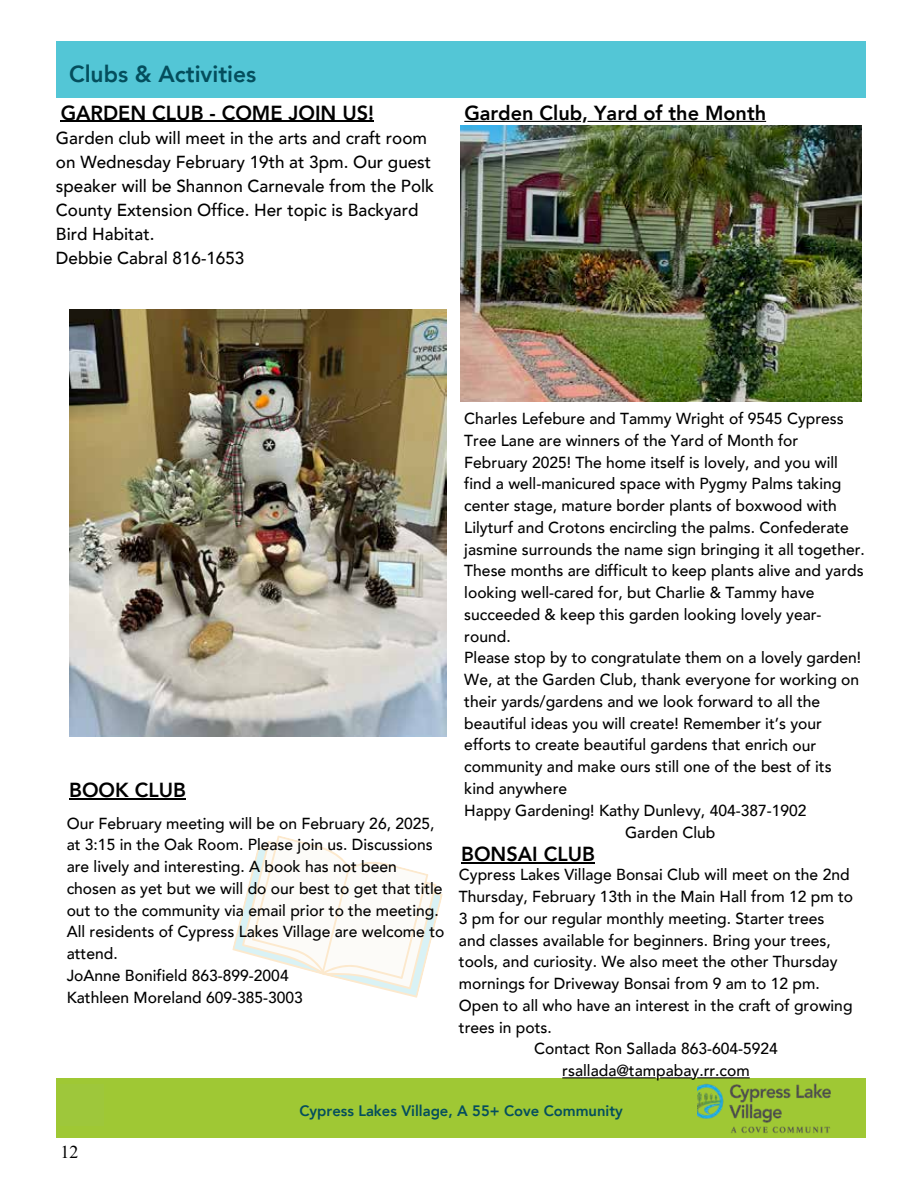
<style>
.page{position:relative;width:918px;height:1188px;background:#fff}
.page>*{position:absolute;margin:0;border:0;box-sizing:border-box;transform-origin:0 0}
.t1{font:800 23.25px "Avenir";color:#044e5d}
.t2{font:800 20.4px "Avenir";color:#000}
.t3{font:800 20.25px "Avenir";color:#000}
.t4{font:18px "Times New Roman";color:#000}
.t5{font:500 17.4px/24px "Avenir";color:#000}
.t6{font:500 15.9px/21.8px "Avenir";color:#000}
.t7{font:800 15.15px "Avenir";color:#044e5d}
</style>
<div class="page">
<div style="left:56px;top:41px;width:810px;height:57px;background:#53c6d6"></div>
<div style="left:56px;top:1078px;width:810px;height:59px;background:#9fc834"></div>
<img style="left:697px;top:1083px;width:134px;height:50px">
<img style="left:461px;top:125px;width:401px;height:277px">
<img style="left:69px;top:309px;width:378px;height:428px">
<hr style="left:61px;top:121px;width:313px;height:1px;background:#000">
<hr style="left:587px;top:121px;width:179px;height:1px;background:#000">
<hr style="left:464px;top:121px;width:117px;height:1px;background:#000">
<hr style="left:461px;top:862px;width:134px;height:1px;background:#000">
<svg style="left:232px;top:835px;width:211px;height:163px"></svg>
<hr style="left:697px;top:1077px;width:53px;height:1px;background:#000">
<hr style="left:660px;top:1077px;width:32px;height:1px;background:#000">
<hr style="left:562px;top:1077px;width:94px;height:1px;background:#000">
<hr style="left:69px;top:798px;width:117px;height:2px;background:#000">
<div style="left:60px;top:1084px;width:44px;height:41px;background:#9ec73b"></div>
<h1 class="t1" style="left:69px;top:56px;width:189px">Clubs &amp; Activities</h1>
<p class="t2" style="left:61px;top:97px;width:315px">GARDEN CLUB - COME JOIN US!</p>
<p class="t5" style="left:56px;top:125px;width:380px">Garden club will meet in the arts and craft room on Wednesday February 19th at 3pm. Our guest speaker will be Shannon Carnevale from the Polk County Extension Office. Her topic is Backyard Bird Habitat.<br>Debbie Cabral 816-1653</p>
<p class="t3" style="left:464px;top:97px;width:303px">Garden Club, Yard of the Month</p>
<p class="t3" style="left:69px;top:775px;width:118px">BOOK CLUB</p>
<p class="t6" style="left:67px;top:811px;width:379px">Our February meeting will be on February 26, 2025, at 3:15 in the Oak Room. Please join us. Discussions are lively and interesting. A book has not been chosen as yet but we will do our best to get that title out to the community via email prior to the meeting.<br>All residents of Cypress Lakes Village are welcome to attend.<br>JoAnne Bonifield 863-899-2004<br>Kathleen Moreland 609-385-3003</p>
<p class="t6" style="left:464px;top:407px;width:381px">Charles Lefebure and Tammy Wright of 9545 Cypress</p>
<p class="t6" style="left:464px;top:429px;width:336px">Tree Lane are winners of the Yard of Month for</p>
<p class="t6" style="left:464px;top:450px;width:375px">February 2025! The home itself is lovely, and you will</p>
<p class="t6" style="left:464px;top:472px;width:379px">find a well-manicured space with Pygmy Palms taking</p>
<p class="t6" style="left:464px;top:494px;width:374px">center stage, mature border plants of boxwood with</p>
<p class="t6" style="left:464px;top:516px;width:386px">Lilyturf and Crotons encircling the palms. Confederate</p>
<p class="t6" style="left:464px;top:537px;width:402px">jasmine surrounds the name sign bringing it all together.</p>
<p class="t6" style="left:464px;top:559px;width:401px">These months are difficult to keep plants alive and yards</p>
<p class="t6" style="left:464px;top:581px;width:352px">looking well-cared for, but Charlie &amp; Tammy have</p>
<p class="t6" style="left:464px;top:603px;width:359px">succeeded &amp; keep this garden looking lovely year-</p>
<p class="t6" style="left:464px;top:624px;width:48px">round.</p>
<p class="t6" style="left:464px;top:646px;width:398px">Please stop by to congratulate them on a lovely garden!</p>
<p class="t6" style="left:464px;top:668px;width:396px">We, at the Garden Club, thank everyone for working on</p>
<p class="t6" style="left:464px;top:690px;width:358px">their yards/gardens and we look forward to all the</p>
<p class="t6" style="left:464px;top:711px;width:359px">beautiful ideas you will create! Remember it’s your</p>
<p class="t6" style="left:464px;top:733px;width:353px">efforts to create beautiful gardens that enrich our</p>
<p class="t6" style="left:464px;top:755px;width:369px">community and make ours still one of the best of its</p>
<p class="t6" style="left:464px;top:777px;width:104px">kind anywhere</p>
<p class="t6" style="left:464px;top:799px;width:344px">Happy Gardening! Kathy Dunlevy, 404-387-1902</p>
<p class="t6" style="left:625px;top:820px;width:92px">Garden Club</p>
<p class="t3" style="left:461px;top:838px;width:135px">BONSAI CLUB</p>
<p class="t6" style="left:459px;top:863px;width:392px">Cypress Lakes Village Bonsai Club will meet on the 2nd</p>
<p class="t6" style="left:459px;top:885px;width:396px">Thursday, February 13th in the Main Hall from 12 pm to</p>
<p class="t6" style="left:459px;top:907px;width:367px">3 pm for our regular monthly meeting. Starter trees</p>
<p class="t6" style="left:459px;top:928px;width:373px">and classes available for beginners. Bring your trees,</p>
<p class="t6" style="left:459px;top:950px;width:380px">tools, and curiosity. We also meet the other Thursday</p>
<p class="t6" style="left:459px;top:972px;width:362px">mornings for Driveway Bonsai from 9 am to 12 pm.</p>
<p class="t6" style="left:459px;top:994px;width:395px">Open to all who have an interest in the craft of growing</p>
<p class="t6" style="left:459px;top:1015px;width:94px">trees in pots.</p>
<p class="t6" style="left:534px;top:1037px;width:245px">Contact Ron Sallada 863-604-5924</p>
<p class="t6" style="left:562px;top:1059px;width:189px">rsallada@tampabay.rr.com</p>
<p class="t4" style="left:61px;top:1139px;width:19px">12</p>
<p class="t7" style="left:299px;top:1099px;width:325px">Cypress Lakes Village, A 55+ Cove Community</p>
</div>
